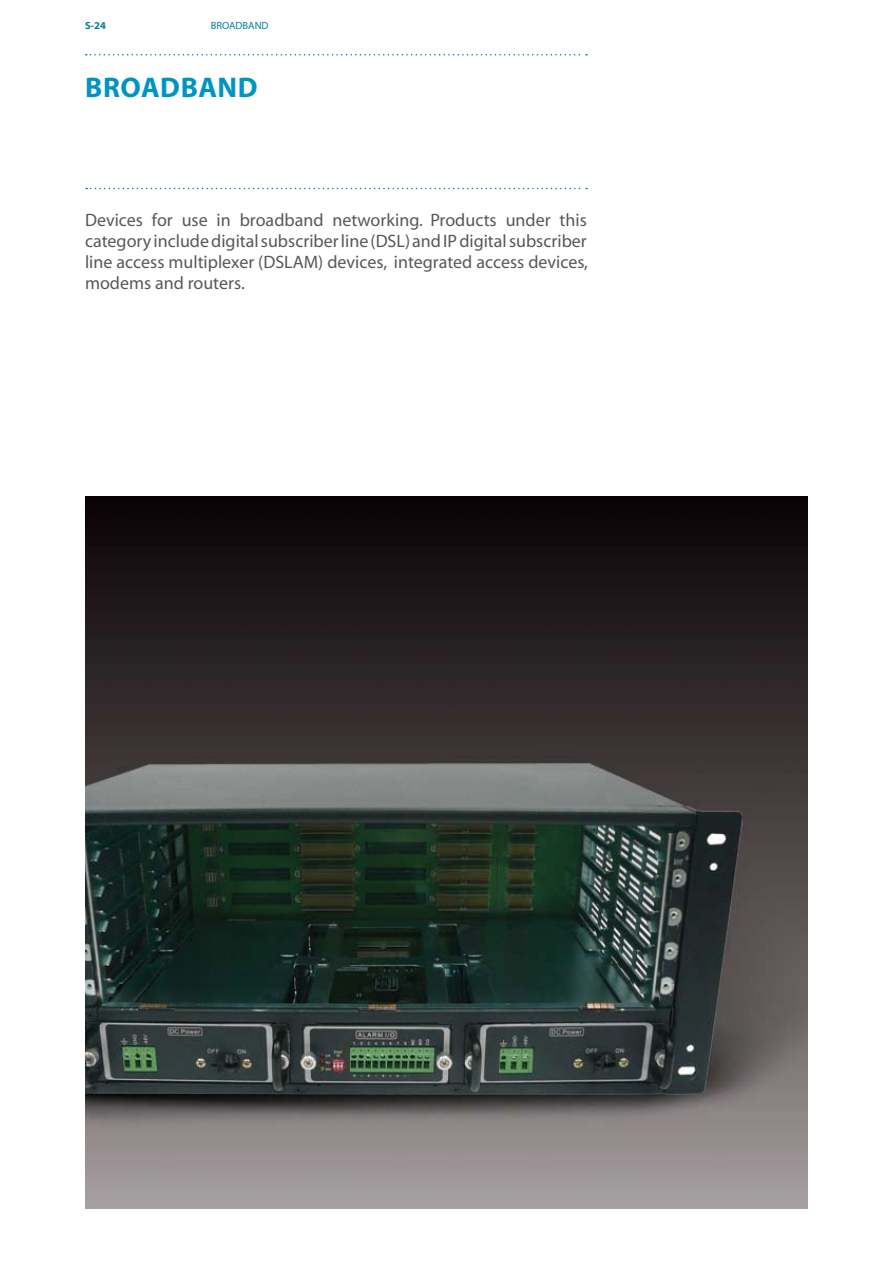
<style>
.page{position:relative;width:893px;height:1263px;background:#fff}
.page>*{position:absolute;margin:0;border:0;box-sizing:border-box;transform-origin:0 0}
.t1{font:700 28.5px "Myriad Pro";letter-spacing:.02em;color:#0094c3}
.t2{font:18px/21px "Myriad";color:#565958;text-align:justify}
.t3{font:10.5px "Myriad";color:#008196}
.t4{font:700 10.5px "Myriad Pro";color:#008196}
</style>
<div class="page">
<svg style="left:86px;top:188px;width:501px;height:1px"></svg>
<svg style="left:86px;top:54px;width:501px;height:1px"></svg>
<img style="left:85px;top:497px;width:723px;height:712px">
<p class="t4" style="left:85px;top:19px;width:22px">S-24</p>
<p class="t3" style="left:211px;top:20px;width:52px">BROADBAND</p>
<h1 class="t1" style="left:85px;top:69px;width:174px">BROADBAND</h1>
<p class="t2" style="left:85px;top:210px;width:504px">Devices for use in broadband networking. Products under this category include digital subscriber line (DSL) and IP digital subscriber line access multiplexer (DSLAM) devices, integrated access devices, modems and routers.</p>
</div>
